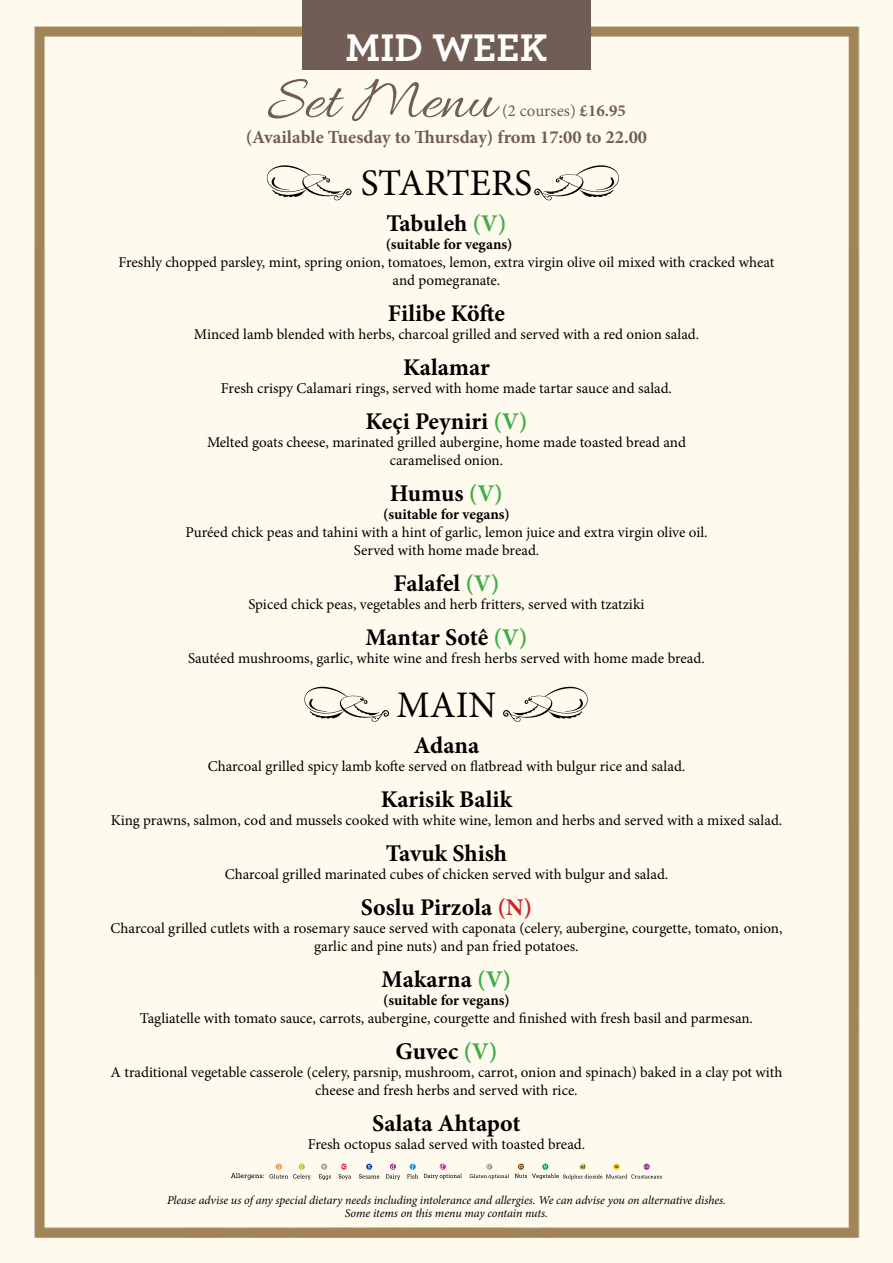
<style>
.page{position:relative;width:893px;height:1263px;background:#fffaee}
.page>*{position:absolute;margin:0;border:0;box-sizing:border-box;transform-origin:0 0}
.t1{font:63px "Allura";color:#715d56}
.t2{font:700 40.35px "Archer";color:#fff}
.t3{font:37.5px "Minion Pro";color:#000}
.t4{font:700 24px "Minion Pro";color:#000}
.t5{font:700 18.45px "Minion Pro";color:#715d56}
.t6{font:16.8px "Minion Pro";color:#715d56}
.t7{font:15px/18px "Minion Pro";color:#000;text-align:center}
.t8{font:700 15px "Minion Pro";letter-spacing:-.005em;color:#000}
.t9{font:italic 12px/13.5px "Minion Pro";letter-spacing:-.005em;color:#000;text-align:center}
.s1{font-weight:700}
.s2{color:#41ad49}
.s3{color:#d2232a}
</style>
<div class="page">
<svg style="left:266px;top:164px;width:86px;height:37px;background:#e3ded4"></svg>
<svg style="left:303px;top:685px;width:86px;height:37px;background:#e3ded4"></svg>
<svg style="left:534px;top:164px;width:86px;height:37px;background:#e3ded4"></svg>
<svg style="left:503px;top:685px;width:86px;height:37px;background:#e3ded4"></svg>
<svg style="left:231px;top:1164px;width:80px;height:16px"></svg>
<svg style="left:319px;top:1174px;width:12px;height:6px"></svg>
<svg style="left:321px;top:1163px;width:6px;height:7px"></svg>
<svg style="left:338px;top:1174px;width:13px;height:6px"></svg>
<svg style="left:341px;top:1163px;width:6px;height:7px"></svg>
<svg style="left:341px;top:1165px;width:6px;height:3px"></svg>
<svg style="left:359px;top:1174px;width:20px;height:4px"></svg>
<svg style="left:366px;top:1163px;width:6px;height:7px"></svg>
<svg style="left:386px;top:1164px;width:14px;height:16px"></svg>
<svg style="left:407px;top:1164px;width:11px;height:14px"></svg>
<svg style="left:424px;top:1164px;width:38px;height:15px"></svg>
<svg style="left:470px;top:1164px;width:39px;height:15px"></svg>
<svg style="left:518px;top:1163px;width:6px;height:7px"></svg>
<svg style="left:519px;top:1165px;width:4px;height:3px"></svg>
<svg style="left:542px;top:1163px;width:6px;height:7px"></svg>
<svg style="left:580px;top:1163px;width:6px;height:7px"></svg>
<svg style="left:580px;top:1165px;width:5px;height:3px"></svg>
<svg style="left:613px;top:1163px;width:7px;height:7px"></svg>
<svg style="left:615px;top:1165px;width:4px;height:3px"></svg>
<svg style="left:644px;top:1163px;width:6px;height:7px"></svg>
<svg style="left:644px;top:1165px;width:5px;height:3px"></svg>
<svg style="left:515px;top:1174px;width:147px;height:5px"></svg>
<div style="left:302px;top:0;width:289px;height:70px;background:#715d56"></div>
<h2 class="t2" style="left:346px;top:16px;width:203px">MID WEEK</h2>
<h1 class="t1" style="left:267px;top:65px;width:230px">Set Menu</h1>
<p class="t6" style="left:502px;top:99px;width:125px">(2 courses) <span class="s1">£16.95</span></p>
<p class="t5" style="left:246px;top:124px;width:403px">(Available Tuesday to Thursday) from 17:00 to 22.00</p>
<h3 class="t3" style="left:361px;top:158px;width:173px">STARTERS</h3>
<h3 class="t4" style="left:386px;top:206px;width:122px">Tabuleh <span class="s2">(V)</span></h3>
<p class="t8" style="left:386px;top:233px;width:128px">(suitable for vegans)</p>
<p class="t7" style="left:118px;top:253px;width:658px">Freshly chopped parsley, mint, spring onion, tomatoes, lemon, extra virgin olive oil mixed with cracked wheat and pomegranate.</p>
<h3 class="t4" style="left:388px;top:296px;width:119px">Filibe Köfte</h3>
<p class="t7" style="left:194px;top:325px;width:507px">Minced lamb blended with herbs, charcoal grilled and served with a red onion salad.</p>
<h3 class="t4" style="left:403px;top:350px;width:88px">Kalamar</h3>
<p class="t7" style="left:221px;top:379px;width:453px">Fresh crispy Calamari rings, served with home made tartar sauce and salad.</p>
<h3 class="t4" style="left:365px;top:404px;width:164px">Keçi Peyniri <span class="s2">(V)</span></h3>
<p class="t7" style="left:207px;top:433px;width:480px">Melted goats cheese, marinated grilled aubergine, home made toasted bread and caramelised onion.</p>
<h3 class="t4" style="left:390px;top:476px;width:115px">Humus <span class="s2">(V)</span></h3>
<p class="t8" style="left:383px;top:503px;width:128px">(suitable for vegans)</p>
<p class="t7" style="left:185px;top:523px;width:524px">Puréed chick peas and tahini with a hint of garlic, lemon juice and extra virgin olive oil.<br>Served with home made bread.</p>
<h3 class="t4" style="left:393px;top:566px;width:108px">Falafel <span class="s2">(V)</span></h3>
<p class="t7" style="left:248px;top:595px;width:398px">Spiced chick peas, vegetables and herb fritters, served with tzatziki</p>
<h3 class="t4" style="left:365px;top:620px;width:164px">Mantar Sotê <span class="s2">(V)</span></h3>
<p class="t7" style="left:188px;top:649px;width:518px">Sautéed mushrooms, garlic, white wine and fresh herbs served with home made bread.</p>
<h3 class="t3" style="left:396px;top:680px;width:101px">MAIN</h3>
<h3 class="t4" style="left:414px;top:728px;width:67px">Adana</h3>
<p class="t7" style="left:208px;top:757px;width:479px">Charcoal grilled spicy lamb kofte served on flatbread with bulgur rice and salad.</p>
<h3 class="t4" style="left:381px;top:782px;width:133px">Karisik Balik</h3>
<p class="t7" style="left:111px;top:811px;width:673px">King prawns, salmon, cod and mussels cooked with white wine, lemon and herbs and served with a mixed salad.</p>
<h3 class="t4" style="left:386px;top:836px;width:123px">Tavuk Shish</h3>
<p class="t7" style="left:225px;top:865px;width:445px">Charcoal grilled marinated cubes of chicken served with bulgur and salad.</p>
<h3 class="t4" style="left:361px;top:890px;width:173px">Soslu Pirzola <span class="s3">(N)</span></h3>
<p class="t7" style="left:111px;top:919px;width:673px">Charcoal grilled cutlets with a rosemary sauce served with caponata (celery, aubergine, courgette, tomato, onion, garlic and pine nuts) and pan fried potatoes.</p>
<h3 class="t4" style="left:382px;top:962px;width:131px">Makarna <span class="s2">(V)</span></h3>
<p class="t8" style="left:383px;top:989px;width:128px">(suitable for vegans)</p>
<p class="t7" style="left:140px;top:1009px;width:615px">Tagliatelle with tomato sauce, carrots, aubergine, courgette and finished with fresh basil and parmesan.</p>
<h3 class="t4" style="left:395px;top:1034px;width:103px">Guvec <span class="s2">(V)</span></h3>
<p class="t7" style="left:111px;top:1063px;width:673px">A traditional vegetable casserole (celery, parsnip, mushroom, carrot, onion and spinach) baked in a clay pot with cheese and fresh herbs and served with rice.</p>
<h3 class="t4" style="left:372px;top:1106px;width:150px">Salata Ahtapot</h3>
<p class="t7" style="left:308px;top:1135px;width:279px">Fresh octopus salad served with toasted bread.</p>
<p class="t9" style="left:167px;top:1193px;width:560px">Please advise us of any special dietary needs including intolerance and allergies. We can advise you on alternative dishes.<br>Some items on this menu may contain nuts.</p>
</div>
